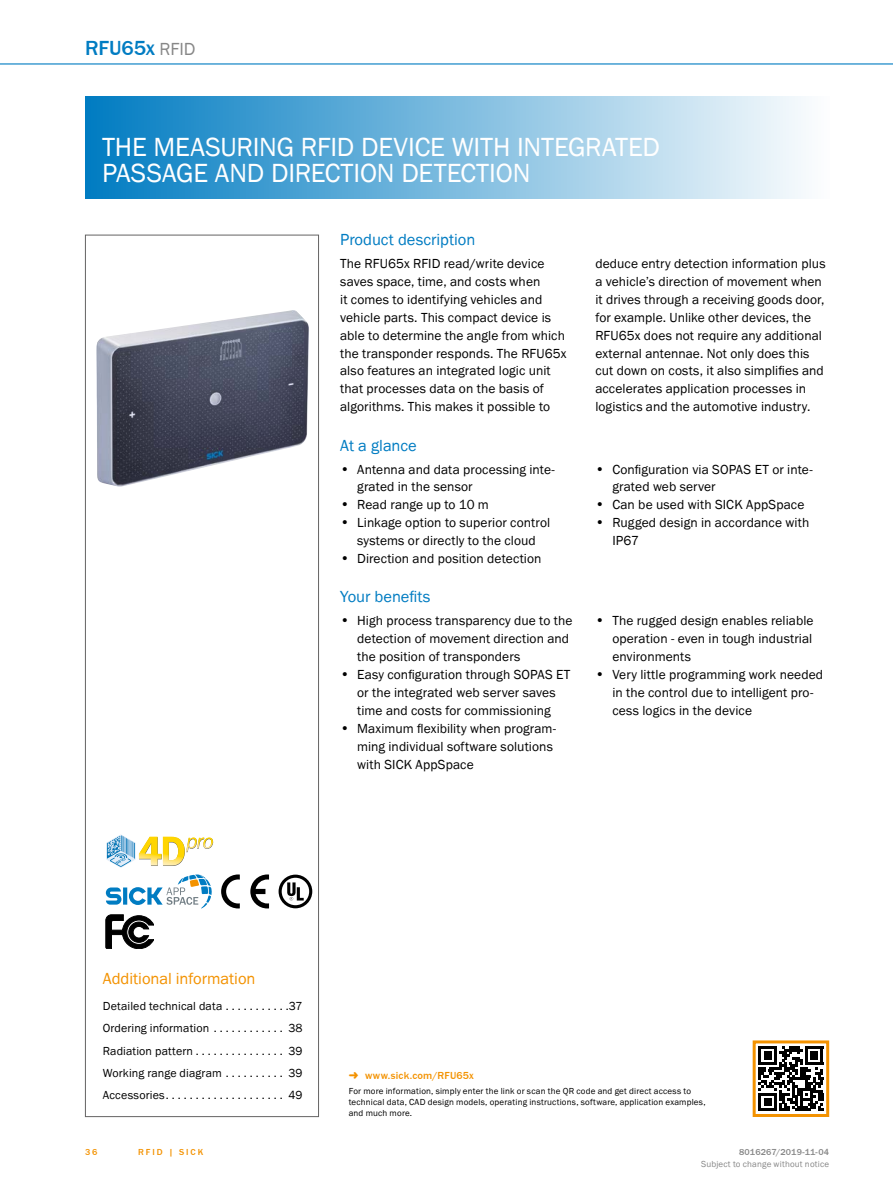
<style>
.page{position:relative;width:893px;height:1188px;background:#fff}
.page>*{position:absolute;margin:0;border:0;box-sizing:border-box;transform-origin:0 0}
.t1{font:27px/25.5px "SICK Franklin";letter-spacing:-.005em;color:#fff}
.t2{font:500 21px "SICK Franklin";letter-spacing:-.005em;color:#007cc2}
.t3{font:16.5px "SICK Franklin";color:#007cc2}
.t4{font:16.5px "SICK Franklin";letter-spacing:-.005em;color:#f39200}
.t5{font:13.5px/17.9px "SICK Franklin";letter-spacing:.005em;color:#000}
.t6{font:12px "SICK Franklin";letter-spacing:.01em;color:#000}
.t7{font:500 10.5px "SICK Franklin";letter-spacing:.02em;color:#f39200}
.t8{font:9px/10.8px "SICK Franklin";letter-spacing:.02em;color:#000}
.t9{font:9px "SICK Franklin";letter-spacing:.02em;color:#878787}
.t10{font:500 9px "SICK Franklin";letter-spacing:.02em;color:#878787}
.t11{font:500 9px "SICK Franklin";letter-spacing:.225em;color:#f39200}
.s1{font-weight:400;font-size:18px;color:#878787}
.s2{font-size:14.25px}
</style>
<div class="page">
<hr style="left:0;top:63px;width:893px;height:2px;background:#007cc2">
<div style="left:85px;top:97px;width:744px;height:102px;background:linear-gradient(to right,#007bc1,#fcfdfe)"></div>
<img style="left:96px;top:310px;width:213px;height:177px">
<svg style="left:106px;top:834px;width:107px;height:34px"></svg>
<svg style="left:123px;top:888px;width:4px;height:17px"></svg>
<svg style="left:106px;top:888px;width:15px;height:17px"></svg>
<svg style="left:129px;top:875px;width:83px;height:33px"></svg>
<svg style="left:221px;top:874px;width:19px;height:34px"></svg>
<svg style="left:250px;top:874px;width:19px;height:34px"></svg>
<svg style="left:279px;top:875px;width:33px;height:33px"></svg>
<div style="left:282px;top:878px;width:27px;height:27px;background:#fff;border-radius:50%"></div>
<svg style="left:287px;top:882px;width:17px;height:19px"></svg>
<svg style="left:106px;top:915px;width:48px;height:34px"></svg>
<div style="left:85px;top:235px;width:234px;height:882px;border:1px solid #646363"></div>
<svg style="left:758px;top:1046px;width:65px;height:65px"></svg>
<hr style="left:805px;top:1046px;width:18px;height:3px;background:#000">
<div style="left:753px;top:1040px;width:76px;height:77px;border:3px solid #f39200"></div>
<h2 class="t2" style="left:85px;top:35px;width:112px">RFU65x <span class="s1">RFID</span></h2>
<h1 class="t1" style="left:102px;top:135px;width:559px">THE MEASURING RFID DEVICE WITH INTEGRATED<br>PASSAGE AND DIRECTION DETECTION</h1>
<p class="t3" style="left:340px;top:229px;width:137px">Product description</p>
<p class="t5" style="left:340px;top:255px;width:228px">The RFU65x RFID read/write device saves space, time, and costs when<br>it comes to identifying vehicles and vehicle parts. This compact device is able to determine the angle from which the transponder responds. The RFU65x also features an integrated logic unit that processes data on the basis of algorithms. This makes it possible to</p>
<p class="t5" style="left:595px;top:255px;width:232px">deduce entry detection information plus a vehicle’s direction of movement when it drives through a receiving goods door, for example. Unlike other devices, the RFU65x does not require any additional external antennae. Not only does this cut down on costs, it also simplifies and accelerates application processes in logistics and the automotive industry.</p>
<p class="t3" style="left:340px;top:435px;width:78px">At a glance</p>
<p class="t5" style="left:357px;top:460px;width:199px;text-indent:-17px"><span class="s2">•</span> Antenna and data processing inte&shy;grated in the sensor</p>
<p class="t5" style="left:340px;top:496px;width:150px"><span class="s2">•</span> Read range up to 10 m</p>
<p class="t5" style="left:340px;top:514px;width:212px;text-align:center"><span class="s2">•</span> Linkage option to superior control systems or directly to the cloud</p>
<p class="t5" style="left:340px;top:550px;width:203px"><span class="s2">•</span> Direction and position detection</p>
<p class="t5" style="left:612px;top:460px;width:202px;text-indent:-17px"><span class="s2">•</span> Configuration via SOPAS ET or inte&shy;grated web server</p>
<p class="t5" style="left:595px;top:496px;width:211px"><span class="s2">•</span> Can be used with SICK AppSpace</p>
<p class="t5" style="left:612px;top:514px;width:198px;text-indent:-17px"><span class="s2">•</span> Rugged design in accordance with<br>IP67</p>
<p class="t3" style="left:340px;top:587px;width:92px">Your benefits</p>
<p class="t5" style="left:357px;top:612px;width:217px;text-indent:-17px"><span class="s2">•</span> High process transparency due to the detection of movement direction and the position of transponders</p>
<p class="t5" style="left:340px;top:666px;width:232px;text-align:center"><span class="s2">•</span> Easy configuration through SOPAS ET or the integrated web server saves<br>time and costs for commissioning</p>
<p class="t5" style="left:357px;top:720px;width:201px;text-indent:-17px"><span class="s2">•</span> Maximum flexibility when program&shy;ming individual software solutions with SICK AppSpace</p>
<p class="t5" style="left:612px;top:612px;width:203px;text-align:justify;text-indent:-17px"><span class="s2">•</span> The rugged design enables reliable operation - even in tough industrial environments</p>
<p class="t5" style="left:612px;top:666px;width:212px;text-indent:-17px"><span class="s2">•</span> Very little programming work needed in the control due to intelligent pro&shy;cess logics in the device</p>
<p class="t4" style="left:103px;top:968px;width:154px">Additional information</p>
<p class="t6" style="left:103px;top:999px;width:121px">Detailed technical data</p>
<p class="t6" style="left:289px;top:999px;width:15px">37</p>
<p class="t6" style="left:103px;top:1021px;width:108px">Ordering information</p>
<p class="t6" style="left:288px;top:1021px;width:16px">38</p>
<p class="t6" style="left:103px;top:1043px;width:92px">Radiation pattern</p>
<p class="t6" style="left:288px;top:1043px;width:16px">39</p>
<p class="t6" style="left:103px;top:1065px;width:120px">Working range diagram</p>
<p class="t6" style="left:288px;top:1065px;width:16px">39</p>
<p class="t6" style="left:103px;top:1087px;width:64px">Accessories</p>
<p class="t6" style="left:289px;top:1087px;width:16px">49</p>
<p class="t7" style="left:365px;top:1069px;width:110px">www.sick.com/RFU65x</p>
<p class="t8" style="left:349px;top:1086px;width:358px">For more information, simply enter the link or scan the QR code and get direct access to technical data, CAD design models, operating instructions, software, application examples, and much more.</p>
<p class="t11" style="left:85px;top:1146px;width:14px">36</p>
<p class="t11" style="left:138px;top:1146px;width:67px">RFID | SICK</p>
<p class="t10" style="left:739px;top:1146px;width:92px">8016267/2019-11-04</p>
<p class="t9" style="left:701px;top:1159px;width:130px">Subject to change without notice</p>
</div>
